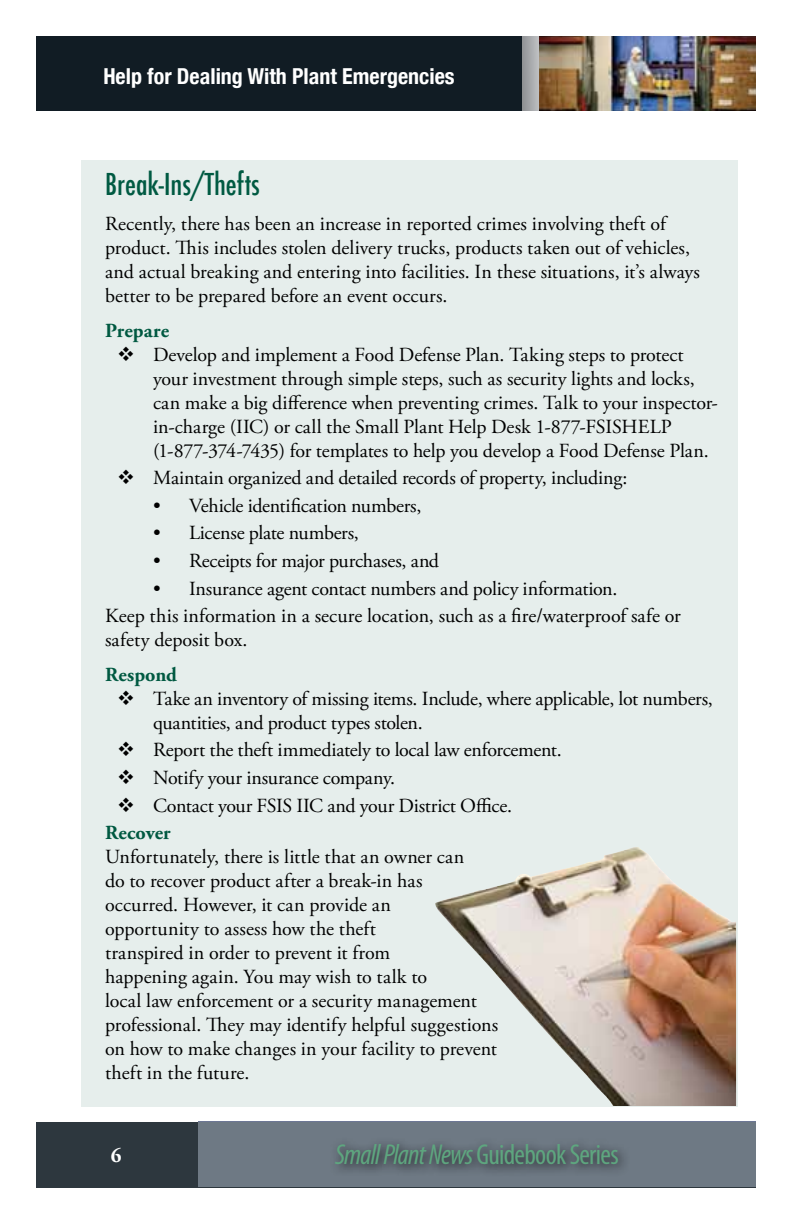
<style>
.page{position:relative;width:792px;height:1224px;background:#fff}
.page>*{position:absolute;margin:0;border:0;box-sizing:border-box;transform-origin:0 0}
.t1{font:500 condensed 29.4px "Futura";color:#005a42}
.t2{font:condensed 28.8px "Myriad Pro";letter-spacing:-.025em;color:#5ea67f}
.t3{font:700 condensed 22px "Helvetica Neue";color:#fff}
.t4{font:700 20.6px "Adobe Garamond Pro";color:#fff}
.t5{font:20px/24px "Adobe Garamond Pro";letter-spacing:-.005em;color:#000}
.t6{font:700 20px "Adobe Garamond Pro";letter-spacing:.01em;color:#005941}
.s1{font-weight:700;color:#005941}
.s2{font-style:italic}
</style>
<div class="page">
<div style="left:36px;top:36px;width:720px;height:75px;background:#111c24"></div>
<svg style="left:36px;top:1122px;width:720px;height:65px;background:#59646e"></svg>
<svg style="left:522px;top:36px;width:17px;height:75px"></svg>
<img style="left:539px;top:36px;width:217px;height:75px">
<div style="left:81px;top:160px;width:657px;height:947px;background:#e6eeec"></div>
<div style="left:327px;top:1135px;width:303px;height:41px;background:#000;opacity:.75"></div>
<img style="left:435px;top:847px;width:301px;height:259px">
<p class="t3" style="left:103px;top:63px;width:353px">Help for Dealing With Plant Emergencies</p>
<p class="t1" style="left:105px;top:166px;width:156px">Break-Ins/Thefts</p>
<p class="t5" style="left:105px;top:212px;width:597px">Recently, there has been an increase in reported crimes involving theft of product. This includes stolen delivery trucks, products taken out of vehicles, and actual breaking and entering into facilities. In these situations, it’s always better to be prepared before an event occurs.</p>
<p class="t5" style="left:153px;top:319px;width:566px;text-indent:-48px"><span class="s1">Prepare<br></span>Develop and implement a Food Defense Plan. Taking steps to protect your investment through simple steps, such as security lights and locks, can make a big difference when preventing crimes. Talk to your inspector&shy;in-charge (IIC) or call the Small Plant Help Desk 1-877-FSISHELP (1-877-374-7435) for templates to help you develop a Food Defense Plan.</p>
<p class="t5" style="left:153px;top:467px;width:476px">Maintain organized and detailed records of property, including:</p>
<p class="t5" style="left:153px;top:494px;width:270px">• Vehicle identification numbers,</p>
<p class="t5" style="left:153px;top:522px;width:207px">• License plate numbers,</p>
<p class="t5" style="left:153px;top:549px;width:288px">• Receipts for major purchases, and</p>
<p class="t5" style="left:105px;top:575px;width:577px;line-height:27.6px;text-indent:48px">• Insurance agent contact numbers and policy information.<br>Keep this information in a secure location, such as a fire/waterproof safe or</p>
<p class="t5" style="left:105px;top:623px;width:144px;line-height:34.6px">safety deposit box.<br><span class="s1">Respond</span></p>
<p class="t5" style="left:153px;top:687px;width:561px">Take an inventory of missing items. Include, where applicable, lot numbers, quantities, and product types stolen.</p>
<p class="t5" style="left:153px;top:739px;width:410px">Report the theft immediately to local law enforcement.</p>
<p class="t5" style="left:153px;top:766px;width:244px">Notify your insurance company.</p>
<p class="t5" style="left:153px;top:794px;width:361px">Contact your FSIS IIC and your District Office.</p>
<p class="t6" style="left:105px;top:821px;width:67px">Recover</p>
<p class="t5" style="left:105px;top:846px;width:395px">Unfortunately, there is little that an owner can<br>do to recover product after a break-in has occurred. However, it can provide an<br>opportunity to assess how the theft<br>transpired in order to prevent it from<br>happening again. You may wish to talk to<br>local law enforcement or a security management professional. They may identify helpful suggestions on how to make changes in your facility to prevent theft in the future.</p>
<p class="t4" style="left:111px;top:1143px;width:12px">6</p>
<p class="t2" style="left:335px;top:1137px;width:285px"><span class="s2">Small Plant News</span> Guidebook Series</p>
</div>
